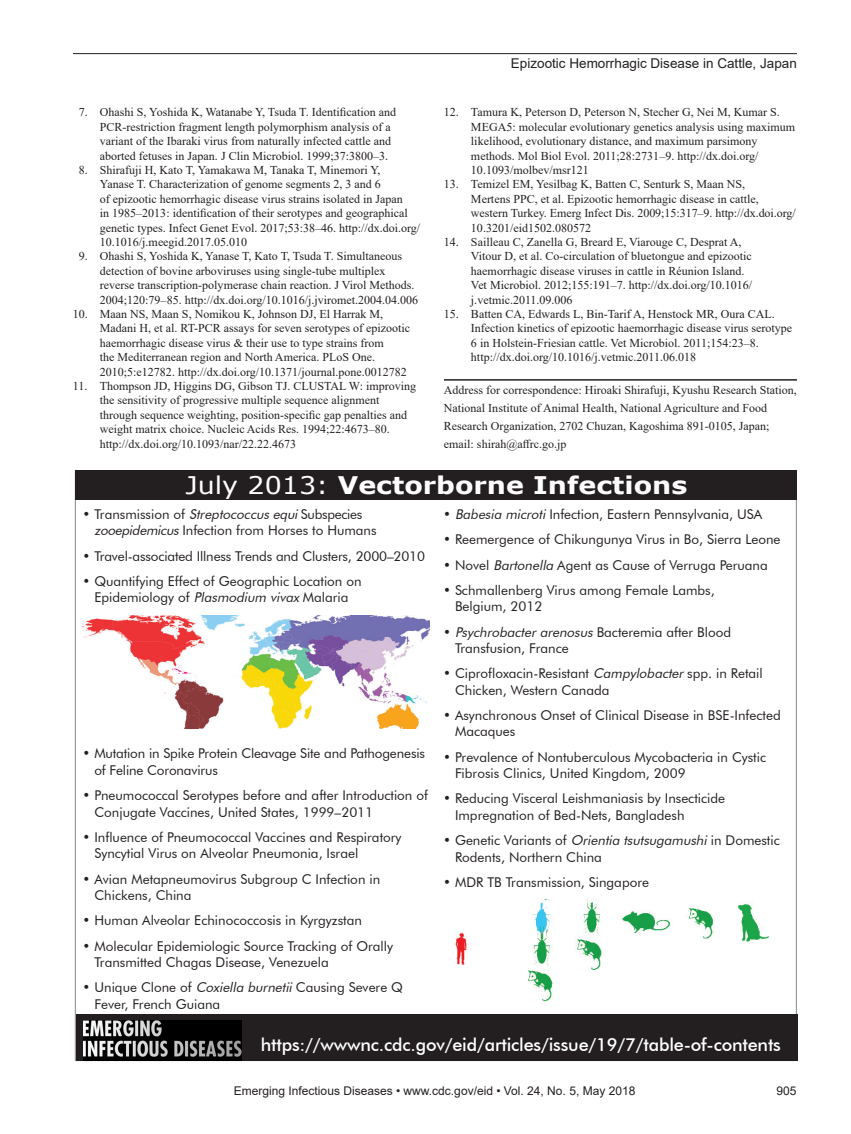
<style>
.page{position:relative;width:851px;height:1134px;background:#fff}
.page>*{position:absolute;margin:0;border:0;box-sizing:border-box;transform-origin:0 0}
.t1{font:700 24.3px "Verdana";color:#fff;scale:1.11 1}
.Body_Text{font:500 18px "Futura BT";letter-spacing:-.01em;color:#fff}
.TOC_Title{font:13.5px/16.4px "Futura BT";color:#231f20}
.Running_Head{font:13.5px "Arial";color:#231f20}
.References{font:12px/14.4px "Times New Roman";color:#231f20}
.Correspondence{font:12px/18px "Times New Roman";color:#231f20}
.t2{font:12px "Arial";color:#231f20}
.s1{font-weight:400}
.s2{font-style:italic}
</style>
<div class="page">
<hr style="left:73px;top:53px;width:723px;height:1px;background:#231f20">
<hr style="left:444px;top:379px;width:353px;height:2px;background:#231f20">
<div style="left:75px;top:471px;width:721px;height:590px;background:#fff;border:1px solid #939598"></div>
<img style="left:455px;top:900px;width:315px;height:102px">
<div style="left:76px;top:471px;width:720px;height:29px;background:#231f20"></div>
<div style="left:76px;top:1014px;width:721px;height:47px;background:#231f20"></div>
<img style="left:83px;top:1021px;width:158px;height:39px">
<img style="left:82px;top:616px;width:347px;height:112px">
<p class="References" style="left:100px;top:105px;width:297px;text-indent:-21px">7. Ohashi S, Yoshida K, Watanabe Y, Tsuda T. Identification and PCR-restriction fragment length polymorphism analysis of a variant of the Ibaraki virus from naturally infected cattle and aborted fetuses in Japan. J Clin Microbiol. 1999;37:3800–3.</p>
<p class="References" style="left:100px;top:162px;width:322px;text-indent:-21px">8. Shirafuji H, Kato T, Yamakawa M, Tanaka T, Minemori Y,<br>Yanase T. Characterization of genome segments 2, 3 and 6<br>of epizootic hemorrhagic disease virus strains isolated in Japan<br>in 1985–2013: identification of their serotypes and geographical genetic types. Infect Genet Evol. 2017;53:38–46. http://dx.doi.org/ 10.1016/j.meegid.2017.05.010</p>
<p class="References" style="left:100px;top:249px;width:320px;text-indent:-21px">9. Ohashi S, Yoshida K, Yanase T, Kato T, Tsuda T. Simultaneous detection of bovine arboviruses using single-tube multiplex reverse transcription-polymerase chain reaction. J Virol Methods.<br>2004;120:79–85. http://dx.doi.org/10.1016/j.jviromet.2004.04.006</p>
<p class="References" style="left:100px;top:306px;width:312px;text-indent:-27px">10. Maan NS, Maan S, Nomikou K, Johnson DJ, El Harrak M, Madani H, et al. RT-PCR assays for seven serotypes of epizootic haemorrhagic disease virus &amp; their use to type strains from<br>the Mediterranean region and North America. PLoS One.<br>2010;5:e12782. http://dx.doi.org/10.1371/journal.pone.0012782</p>
<p class="References" style="left:100px;top:378px;width:318px;text-indent:-27px">11. Thompson JD, Higgins DG, Gibson TJ. CLUSTAL W: improving the sensitivity of progressive multiple sequence alignment through sequence weighting, position-specific gap penalties and weight matrix choice. Nucleic Acids Res. 1994;22:4673–80. http://dx.doi.org/10.1093/nar/22.22.4673</p>
<p class="Running_Head" style="left:511px;top:54px;width:287px">Epizootic Hemorrhagic Disease in Cattle, Japan</p>
<p class="References" style="left:471px;top:105px;width:325px;text-indent:-27px">12. Tamura K, Peterson D, Peterson N, Stecher G, Nei M, Kumar S.<br>MEGA5: molecular evolutionary genetics analysis using maximum likelihood, evolutionary distance, and maximum parsimony methods. Mol Biol Evol. 2011;28:2731–9. http://dx.doi.org/ 10.1093/molbev/msr121</p>
<p class="References" style="left:471px;top:177px;width:326px;text-indent:-27px">13. Temizel EM, Yesilbag K, Batten C, Senturk S, Maan NS,<br>Mertens PPC, et al. Epizootic hemorrhagic disease in cattle, western Turkey. Emerg Infect Dis. 2009;15:317–9. http://dx.doi.org/ 10.3201/eid1502.080572</p>
<p class="References" style="left:471px;top:234px;width:283px;text-indent:-27px">14. Sailleau C, Zanella G, Breard E, Viarouge C, Desprat A, Vitour D, et al. Co-circulation of bluetongue and epizootic haemorrhagic disease viruses in cattle in Réunion Island.<br>Vet Microbiol. 2012;155:191–7. http://dx.doi.org/10.1016/ j.vetmic.2011.09.006</p>
<p class="References" style="left:471px;top:306px;width:322px;text-indent:-27px">15. Batten CA, Edwards L, Bin-Tarif A, Henstock MR, Oura CAL.<br>Infection kinetics of epizootic haemorrhagic disease virus serotype 6 in Holstein-Friesian cattle. Vet Microbiol. 2011;154:23–8. http://dx.doi.org/10.1016/j.vetmic.2011.06.018</p>
<p class="Correspondence" style="left:444px;top:381px;width:354px">Address for correspondence: Hiroaki Shirafuji, Kyushu Research Station, National Institute of Animal Health, National Agriculture and Food Research Organization, 2702 Chuzan, Kagoshima 891-0105, Japan; email: shirah@affrc.go.jp</p>
<h1 class="t1" style="left:185px;top:468px;width:453px"><span class="s1">July 2013:</span> Vectorborne Infections</h1>
<p class="TOC_Title" style="left:94px;top:506px;width:284px;text-indent:-12px">• Transmission of <span class="s2">Streptococcus equi</span>Subspecies <span class="s2">zooepidemicus</span>Infection from Horses to Humans</p>
<p class="TOC_Title" style="left:82px;top:548px;width:344px">• Travel-associated Illness Trends and Clusters, 2000–2010</p>
<p class="TOC_Title" style="left:82px;top:573px;width:281px;text-align:center">• Quantifying Effect of Geographic Location on<br>Epidemiology of <span class="s2">Plasmodium vivax</span> Malaria</p>
<p class="TOC_Title" style="left:94px;top:745px;width:332px;text-indent:-12px">• Mutation in Spike Protein Cleavage Site and Pathogenesis of Feline Coronavirus</p>
<p class="TOC_Title" style="left:94px;top:787px;width:335px;text-indent:-12px">• Pneumococcal Serotypes before and after Introduction of<br>Conjugate Vaccines, United States, 1999–2011</p>
<p class="TOC_Title" style="left:94px;top:829px;width:308px;text-indent:-12px">• Influence of Pneumococcal Vaccines and Respiratory<br>Syncytial Virus on Alveolar Pneumonia, Israel</p>
<p class="TOC_Title" style="left:94px;top:871px;width:287px;text-indent:-12px">• Avian Metapneumovirus Subgroup C Infection in<br>Chickens, China</p>
<p class="TOC_Title" style="left:82px;top:912px;width:281px">• Human Alveolar Echinococcosis in Kyrgyzstan</p>
<p class="TOC_Title" style="left:94px;top:938px;width:300px;text-indent:-12px">• Molecular Epidemiologic Source Tracking of Orally<br>Transmitted Chagas Disease, Venezuela</p>
<p class="TOC_Title" style="left:94px;top:979px;width:310px;text-indent:-12px">• Unique Clone of <span class="s2">Coxiella burnetii</span> Causing Severe Q<br>Fever, French Guiana</p>
<p class="TOC_Title" style="left:443px;top:506px;width:321px">• <span class="s2">Babesia microti</span> Infection, Eastern Pennsylvania, USA</p>
<p class="TOC_Title" style="left:443px;top:531px;width:339px">• Reemergence of Chikungunya Virus in Bo, Sierra Leone</p>
<p class="TOC_Title" style="left:443px;top:557px;width:326px">• Novel <span class="s2">Bartonella</span> Agent as Cause of Verruga Peruana</p>
<p class="TOC_Title" style="left:455px;top:582px;width:261px;text-indent:-12px">• Schmallenberg Virus among Female Lambs,<br>Belgium, 2012</p>
<p class="TOC_Title" style="left:455px;top:624px;width:278px;text-indent:-12px">• <span class="s2">Psychrobacter arenosus</span> Bacteremia after Blood<br>Transfusion, France</p>
<p class="TOC_Title" style="left:455px;top:665px;width:309px;text-indent:-12px">• Ciprofloxacin-Resistant <span class="s2">Campylobacter</span> spp. in Retail<br>Chicken, Western Canada</p>
<p class="TOC_Title" style="left:455px;top:707px;width:327px;text-indent:-12px">• Asynchronous Onset of Clinical Disease in BSE-Infected<br>Macaques</p>
<p class="TOC_Title" style="left:455px;top:749px;width:312px;text-indent:-12px">• Prevalence of Nontuberculous Mycobacteria in Cystic<br>Fibrosis Clinics, United Kingdom, 2009</p>
<p class="TOC_Title" style="left:455px;top:790px;width:271px;text-indent:-12px">• Reducing Visceral Leishmaniasis by Insecticide<br>Impregnation of Bed-Nets, Bangladesh</p>
<p class="TOC_Title" style="left:455px;top:832px;width:326px;text-indent:-12px">• Genetic Variants of <span class="s2">Orientia tsutsugamushi</span> in Domestic<br>Rodents, Northern China</p>
<p class="TOC_Title" style="left:443px;top:874px;width:207px">• MDR TB Transmission, Singapore</p>
<p class="Body_Text" style="left:261px;top:1034px;width:521px">https://wwwnc.cdc.gov/eid/articles/issue/19/7/table-of-contents</p>
<p class="t2" style="left:234px;top:1083px;width:403px">Emerging Infectious Diseases • www.cdc.gov/eid • Vol. 24, No. 5, May 2018</p>
<p class="t2" style="left:776px;top:1083px;width:22px">905</p>
</div>
